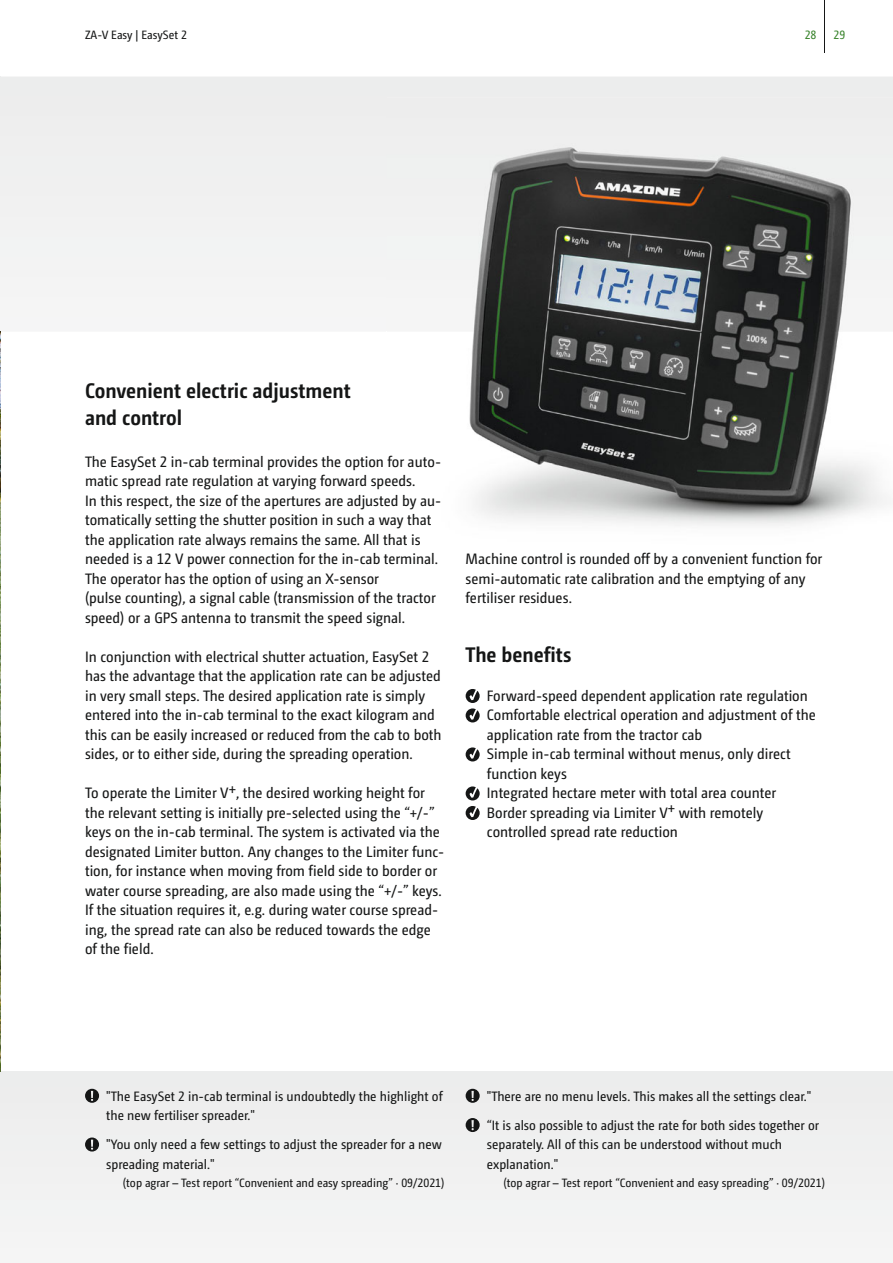
<style>
.page{position:relative;width:893px;height:1263px;background:#fff}
.page>*{position:absolute;margin:0;border:0;box-sizing:border-box;transform-origin:0 0}
.t1{font:700 21px/27px "Camingo Dos Pro S Cd";color:#151616}
.t2{font:15px/19.5px "Camingo Dos Pro S Cd";color:#151616}
.t3{font:13.5px/19.5px "Camingo Dos Pro S Cd";color:#151616}
.t4{font:12px "Camingo Dos Pro S Cd";color:#151616}
.t5{font:12px "Camingo Dos Pro S Cd";color:#38832b}
</style>
<div class="page">
<div style="left:0;top:77px;width:893px;height:255px;background:#f0f0f0"></div>
<div style="left:0;top:1071px;width:893px;height:192px;background:#f1f1f1"></div>
<img style="left:387px;top:98px;width:506px;height:428px">
<img style="left:0;top:332px;width:1px;height:739px">
<hr style="left:825px;top:0;width:1px;height:53px;background:#151616">
<svg style="left:85px;top:1089px;width:14px;height:14px"></svg>
<svg style="left:85px;top:1137px;width:14px;height:14px"></svg>
<svg style="left:466px;top:1089px;width:14px;height:14px"></svg>
<svg style="left:466px;top:1118px;width:14px;height:14px"></svg>
<svg style="left:466px;top:689px;width:14px;height:33px"></svg>
<svg style="left:466px;top:747px;width:14px;height:14px"></svg>
<svg style="left:466px;top:786px;width:14px;height:14px"></svg>
<svg style="left:466px;top:806px;width:14px;height:14px"></svg>
<p class="t4" style="left:85px;top:30px;width:103px">ZA-V Easy | EasySet 2</p>
<p class="t5" style="left:805px;top:30px;width:13px">28</p>
<p class="t5" style="left:833px;top:30px;width:13px">29</p>
<h1 class="t1" style="left:85px;top:379px;width:267px">Convenient electric adjustment and control</h1>
<p class="t2" style="left:85px;top:453px;width:358px">The EasySet 2 in-cab terminal provides the option for auto&shy;matic spread rate regulation at varying forward speeds.<br>In this respect, the size of the apertures are adjusted by au&shy;tomatically setting the shutter position in such a way that the application rate always remains the same. All that is needed is a 12 V power connection for the in-cab terminal.<br>The operator has the option of using an X-sensor<br>(pulse counting), a signal cable (transmission of the tractor speed) or a GPS antenna to transmit the speed signal.</p>
<p class="t2" style="left:85px;top:648px;width:358px">In conjunction with electrical shutter actuation, EasySet 2 has the advantage that the application rate can be adjusted in very small steps. The desired application rate is simply entered into the in-cab terminal to the exact kilogram and this can be easily increased or reduced from the cab to both sides, or to either side, during the spreading operation.</p>
<p class="t2" style="left:85px;top:784px;width:361px">To operate the Limiter V+, the desired working height for the relevant setting is initially pre-selected using the “+/-” keys on the in-cab terminal. The system is activated via the designated Limiter button. Any changes to the Limiter func&shy;tion, for instance when moving from field side to border or water course spreading, are also made using the “+/-” keys.<br>If the situation requires it, e.g. during water course spread&shy;ing, the spread rate can also be reduced towards the edge of the field.</p>
<p class="t2" style="left:466px;top:550px;width:358px">Machine control is rounded off by a convenient function for semi-automatic rate calibration and the emptying of any fertiliser residues.</p>
<h1 class="t1" style="left:466px;top:642px;width:107px">The benefits</h1>
<p class="t2" style="left:487px;top:687px;width:330px">Forward-speed dependent application rate regulation Comfortable electrical operation and adjustment of the application rate from the tractor cab<br>Simple in-cab terminal without menus, only direct function keys<br>Integrated hectare meter with total area counter Border spreading via Limiter V+ with remotely controlled spread rate reduction</p>
<p class="t3" style="left:106px;top:1087px;width:338px">"The EasySet 2 in-cab terminal is undoubtedly the highlight of the new fertiliser spreader."</p>
<p class="t3" style="left:106px;top:1136px;width:337px">"You only need a few settings to adjust the spreader for a new spreading material."</p>
<p class="t4" style="left:123px;top:1178px;width:323px">(top agrar – Test report “Convenient and easy spreading” · 09/2021)</p>
<p class="t3" style="left:487px;top:1082px;width:334px;line-height:29.2px">"There are no menu levels. This makes all the settings clear." “It is also possible to adjust the rate for both sides together or</p>
<p class="t3" style="left:487px;top:1136px;width:297px">separately. All of this can be understood without much explanation."</p>
<p class="t4" style="left:504px;top:1178px;width:323px">(top agrar – Test report “Convenient and easy spreading” · 09/2021)</p>
</div>
